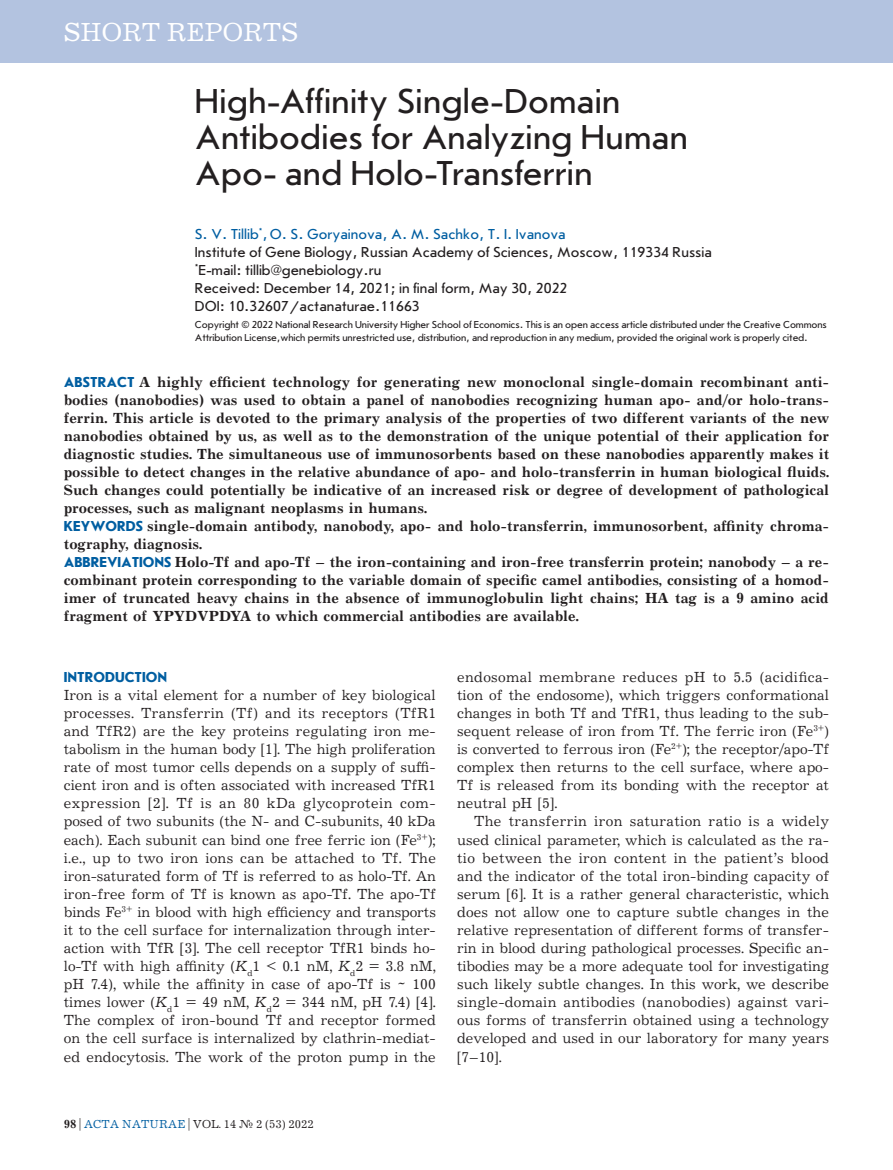
<style>
.page{position:relative;width:893px;height:1170px;background:#fff}
.page>*{position:absolute;margin:0;border:0;box-sizing:border-box;transform-origin:0 0}
.Заголовок{font:36px/36px "Journal Sans C";letter-spacing:.005em;color:#231f20}
.t1{font:27px "Journal C";color:#fff}
.Текст_без_Отступа{font:15px/18px "Journal";color:#231f20;text-align:justify}
.Аннотация{font:700 15px/18px "Journal";color:#231f20;text-align:justify}
.Текст{font:15px/18px "Journal";color:#231f20;text-align:justify}
.Автор{font:15px "Journal Sans C";color:#231f20}
.Автор-2{font:15px "Journal Sans C";color:#005ea1}
.subhead1{font:700 15px "Journal Sans C";color:#005ea1}
.t2{font:12px "Journal C";color:#231f20}
.copyright{font:10.5px/12.6px "Journal Sans C";letter-spacing:-.01em;color:#231f20}
.s1{font-family:"Journal Sans C";color:#005ea1}
.s2{font-style:italic}
.s3{font-family:"Journal";font-weight:700}
.s4{color:#005ea1}
</style>
<div class="page">
<div style="left:0;top:0;width:893px;height:62px;background:#b3c3e0"></div>
<h2 class="t1" style="left:64px;top:18px;width:236px">SHORT REPORTS</h2>
<p class="Заголовок" style="left:195px;top:84px;width:494px">High-Affinity Single-Domain<br>Antibodies for Analyzing Human<br>Apo- and Holo-Transferrin</p>
<p class="Автор-2" style="left:195px;top:226px;width:372px">S. V. Tillib<sup>*</sup>, O. S. Goryainova, A. M. Sachko, T. I. Ivanova</p>
<p class="Автор" style="left:195px;top:244px;width:518px">Institute of Gene Biology, Russian Academy of Sciences, Moscow, 119334 Russia</p>
<p class="Автор" style="left:195px;top:262px;width:188px"><sup>*</sup>E-mail: tillib@genebiology.ru</p>
<p class="Автор" style="left:195px;top:280px;width:374px">Received: December 14, 2021; in final form, May 30, 2022</p>
<p class="Автор" style="left:195px;top:298px;width:226px">DOI: 10.32607/actanaturae.11663</p>
<p class="copyright" style="left:195px;top:318px;width:634px">Copyright © 2022 National Research University Higher School of Economics. This is an open access article distributed under the Creative Commons<br>Attribution License,which permits unrestricted use, distribution, and reproduction in any medium, provided the original work is properly cited.</p>
<p class="Аннотация" style="left:64px;top:373px;width:767px"><span class="s1">ABSTRACT</span> A highly efficient technology for generating new monoclonal single-domain recombinant anti&shy;bodies (nanobodies) was used to obtain a panel of nanobodies recognizing human apo- and/or holo-trans&shy;ferrin. This article is devoted to the primary analysis of the properties of two different variants of the new nanobodies obtained by us, as well as to the demonstration of the unique potential of their application for diagnostic studies. The simultaneous use of immunosorbents based on these nanobodies apparently makes it possible to detect changes in the relative abundance of apo- and holo-transferrin in human biological fluids.<br>Such changes could potentially be indicative of an increased risk or degree of development of pathological processes, such as malignant neoplasms in humans.</p>
<p class="Аннотация" style="left:64px;top:517px;width:767px"><span class="s1">KEYWORDS</span> single-domain antibody, nanobody, apo- and holo-transferrin, immunosorbent, affinity chroma&shy;tography, diagnosis.</p>
<p class="Аннотация" style="left:64px;top:553px;width:767px"><span class="s1">ABBREVIATIONS</span> Holo-Tf and apo-Tf – the iron-containing and iron-free transferrin protein; nanobody – a re&shy;combinant protein corresponding to the variable domain of specific camel antibodies, consisting of a homod&shy;imer of truncated heavy chains in the absence of immunoglobulin light chains; HA tag is a 9 amino acid fragment of YPYDVPDYA to which commercial antibodies are available.</p>
<p class="subhead1" style="left:64px;top:669px;width:105px">INTRODUCTION</p>
<p class="Текст_без_Отступа" style="left:64px;top:686px;width:374px">Iron is a vital element for a number of key biological processes. Transferrin (Tf) and its receptors (TfR1 and TfR2) are the key proteins regulating iron me&shy;tabolism in the human body [1]. The high proliferation rate of most tumor cells depends on a supply of suffi&shy;cient iron and is often associated with increased TfR1 expression [2]. Tf is an 80 kDa glycoprotein com&shy;posed of two subunits (the N- and C-subunits, 40 kDa each). Each subunit can bind one free ferric ion (Fe<sup>3+</sup>); i.e., up to two iron ions can be attached to Tf. The iron-saturated form of Tf is referred to as holo-Tf. An iron-free form of Tf is known as apo-Tf. The apo-Tf binds Fe<sup>3+</sup> in blood with high efficiency and transports it to the cell surface for internalization through inter&shy;action with TfR [3]. The cell receptor TfR1 binds ho&shy;lo-Tf with high affinity (<span class="s2">K</span><sub>d</sub>1 &lt; 0.1 nM, <span class="s2">K</span><sub>d</sub>2 = 3.8 nM, pH 7.4), while the affinity in case of apo-Tf is ~ 100 times lower (<span class="s2">K</span><sub>d</sub>1 = 49 nM, <span class="s2">K</span><sub>d</sub>2 = 344 nM, pH 7.4) [4].<br>The complex of iron-bound Tf and receptor formed on the cell surface is internalized by clathrin-mediat&shy;ed endocytosis. The work of the proton pump in the</p>
<p class="t2" style="left:64px;top:1117px;width:251px"><span class="s3">98</span> | <span class="s4">ACTA NATURAE</span> | VOL. 14 № 2 (53) 2022</p>
<p class="Текст_без_Отступа" style="left:457px;top:668px;width:374px">endosomal membrane reduces pH to 5.5 (acidifica&shy;tion of the endosome), which triggers conformational changes in both Tf and TfR1, thus leading to the sub&shy;sequent release of iron from Tf. The ferric iron (Fe<sup>3+</sup>) is converted to ferrous iron (Fe<sup>2+</sup>); the receptor/apo-Tf complex then returns to the cell surface, where apo-Tf is released from its bonding with the receptor at neutral pH [5].</p>
<p class="Текст" style="left:457px;top:813px;width:374px;text-indent:17px">The transferrin iron saturation ratio is a widely used clinical parameter, which is calculated as the ra&shy;tio between the iron content in the patient’s blood and the indicator of the total iron-binding capacity of serum [6]. It is a rather general characteristic, which does not allow one to capture subtle changes in the relative representation of different forms of transfer&shy;rin in blood during pathological processes. Specific an&shy;tibodies may be a more adequate tool for investigating such likely subtle changes. In this work, we describe single-domain antibodies (nanobodies) against vari&shy;ous forms of transferrin obtained using a technology developed and used in our laboratory for many years [7–10].</p>
</div>
